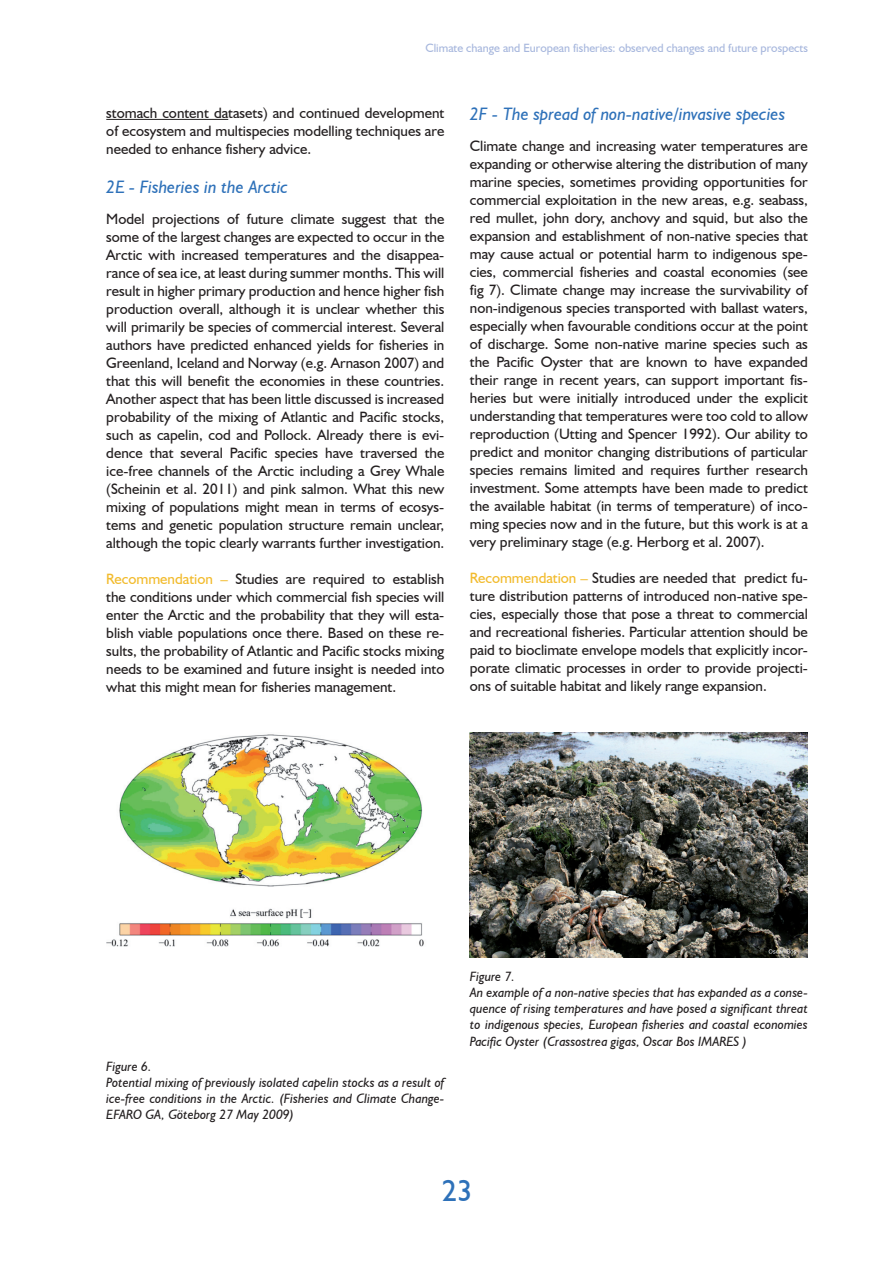
<style>
.page{position:relative;width:893px;height:1263px;background:#fff}
.page>*{position:absolute;margin:0;border:0;box-sizing:border-box;transform-origin:0 0}
.t1{font:30px "Humanist 521 BT";color:#2e71b9}
.t2{font:italic 18px "Humanist 521 BT";color:#2e71b9}
.t3{font:15px/18px "Humanist 521 BT";color:#231f20;text-align:justify}
.t4{font:italic 13.5px/16.2px "Humanist 521 BT";color:#231f20}
.t5{font:12px "Humanist 521 BT";color:#a7b7dd}
.s1{color:#f2bb2d}
</style>
<div class="page">
<hr style="left:106px;top:119px;width:122px;height:1px;background:#231f20">
<img style="left:106px;top:734px;width:318px;height:213px">
<img style="left:470px;top:732px;width:338px;height:226px">
<p class="t5" style="left:425px;top:40px;width:384px">Climate change and European fisheries: observed changes and future prospects</p>
<p class="t3" style="left:106px;top:103px;width:340px">stomach content datasets) and continued development of ecosystem and multispecies modelling techniques are needed to enhance fishery advice.</p>
<p class="t2" style="left:106px;top:176px;width:183px">2E - Fisheries in the Arctic</p>
<p class="t3" style="left:106px;top:210px;width:340px">Model projections of future climate suggest that the some of the largest changes are expected to occur in the Arctic with increased temperatures and the disappea&shy;rance of sea ice, at least during summer months. This will result in higher primary production and hence higher fish production overall, although it is unclear whether this will primarily be species of commercial interest. Several authors have predicted enhanced yields for fisheries in Greenland, Iceland and Norway (e.g. Arnason 2007) and that this will benefit the economies in these countries.<br>Another aspect that has been little discussed is increased probability of the mixing of Atlantic and Pacific stocks, such as capelin, cod and Pollock. Already there is evi&shy;dence that several Pacific species have traversed the ice-free channels of the Arctic including a Grey Whale (Scheinin et al. 2011) and pink salmon. What this new mixing of populations might mean in terms of ecosys&shy;tems and genetic population structure remain unclear, although the topic clearly warrants further investigation.</p>
<p class="t3" style="left:106px;top:570px;width:340px"><span class="s1">Recommendation –</span> Studies are required to establish the conditions under which commercial fish species will enter the Arctic and the probability that they will esta&shy;blish viable populations once there. Based on these re&shy;sults, the probability of Atlantic and Pacific stocks mixing needs to be examined and future insight is needed into what this might mean for fisheries management.</p>
<p class="t2" style="left:470px;top:103px;width:317px">2F - The spread of non-native/invasive species</p>
<p class="t3" style="left:470px;top:136px;width:340px">Climate change and increasing water temperatures are expanding or otherwise altering the distribution of many marine species, sometimes providing opportunities for commercial exploitation in the new areas, e.g. seabass, red mullet, john dory, anchovy and squid, but also the expansion and establishment of non-native species that may cause actual or potential harm to indigenous spe&shy;cies, commercial fisheries and coastal economies (see fig 7). Climate change may increase the survivability of non-indigenous species transported with ballast waters, especially when favourable conditions occur at the point of discharge. Some non-native marine species such as the Pacific Oyster that are known to have expanded their range in recent years, can support important fis&shy;heries but were initially introduced under the explicit understanding that temperatures were too cold to allow reproduction (Utting and Spencer 1992). Our ability to predict and monitor changing distributions of particular species remains limited and requires further research investment. Some attempts have been made to predict the available habitat (in terms of temperature) of inco&shy;ming species now and in the future, but this work is at a very preliminary stage (e.g. Herborg et al. 2007).</p>
<p class="t3" style="left:470px;top:568px;width:340px"><span class="s1">Recommendation –</span> Studies are needed that predict fu&shy;ture distribution patterns of introduced non-native spe&shy;cies, especially those that pose a threat to commercial and recreational fisheries. Particular attention should be paid to bioclimate envelope models that explicitly incor&shy;porate climatic processes in order to provide projecti&shy;ons of suitable habitat and likely range expansion.</p>
<p class="t4" style="left:106px;top:1058px;width:340px">Figure 6.<br>Potential mixing of previously isolated capelin stocks as a result of ice-free conditions in the Arctic. (Fisheries and Climate Change-EFARO GA, Göteborg 27 May 2009)</p>
<p class="t4" style="left:470px;top:968px;width:340px">Figure 7.<br>An example of a non-native species that has expanded as a conse&shy;quence of rising temperatures and have posed a significant threat to indigenous species, European fisheries and coastal economies Pacific Oyster (Crassostrea gigas, Oscar Bos IMARES )</p>
<h1 class="t1" style="left:442px;top:1172px;width:32px">23</h1>
</div>
